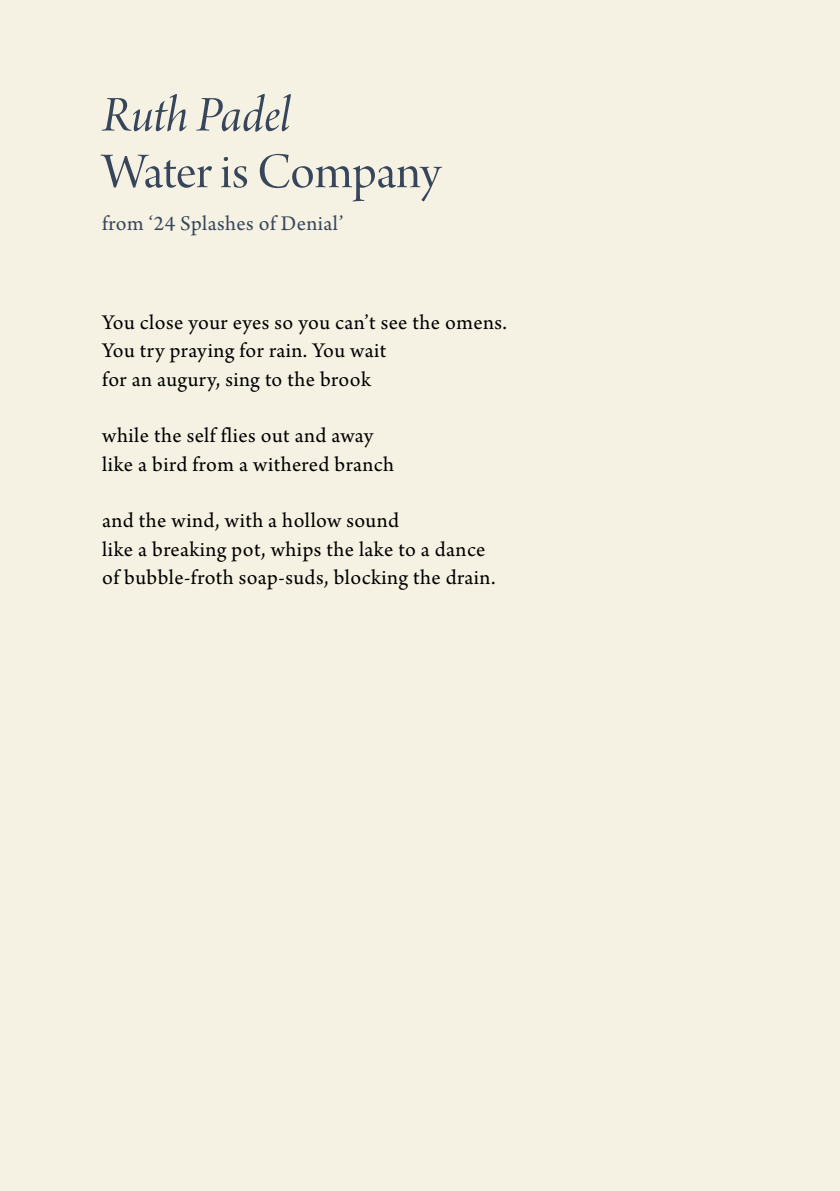
<style>
.page{position:relative;width:840px;height:1191px;background:#fff}
.page>*{position:absolute;margin:0;border:0;box-sizing:border-box;transform-origin:0 0}
.t1{font:53px "Arno Pro Display";letter-spacing:-.01em;color:#37465b}
.t2{font:53px "Arno Pro Italic Display";letter-spacing:-.005em;color:#37465b}
.t3{font:22px/28.4px "Arno Pro";letter-spacing:.02em;color:#000}
.t4{font:22px "Arno Pro";letter-spacing:.02em;color:#37465b}
</style>
<div class="page">
<div style="left:0;top:0;width:839px;height:1191px;background:#f6f2e3"></div>
<h1 class="t2" style="left:102px;top:85px;width:189px">Ruth Padel</h1>
<h1 class="t1" style="left:102px;top:142px;width:340px">Water is Company</h1>
<p class="t4" style="left:102px;top:210px;width:243px">from ‘24 Splashes of Denial’</p>
<p class="t3" style="left:102px;top:309px;width:406px">You close your eyes so you can’t see the omens.<br>You try praying for rain. You wait<br>for an augury, sing to the brook</p>
<p class="t3" style="left:102px;top:423px;width:293px">while the self flies out and away like a bird from a withered branch</p>
<p class="t3" style="left:102px;top:508px;width:394px">and the wind, with a hollow sound<br>like a breaking pot, whips the lake to a dance of bubble-froth soap-suds, blocking the drain.</p>
</div>
